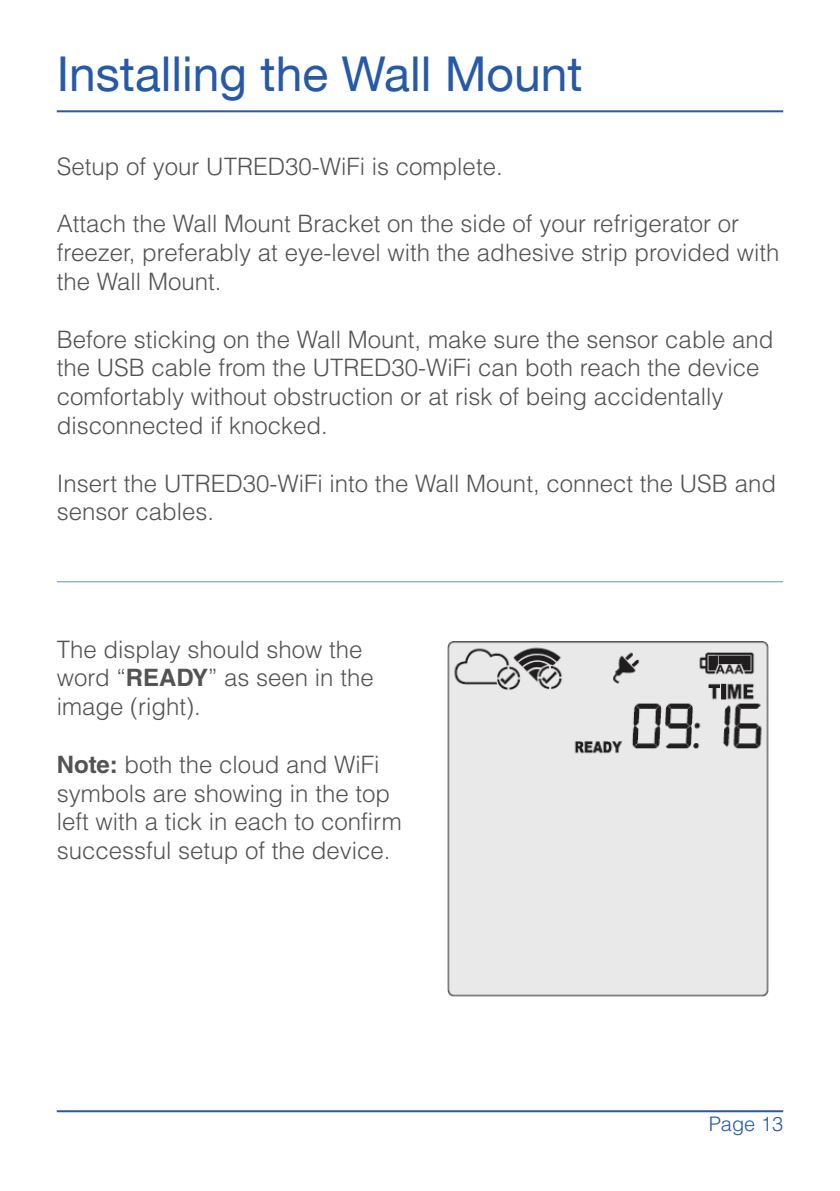
<style>
.page{position:relative;width:840px;height:1191px;background:#fff}
.page>*{position:absolute;margin:0;border:0;box-sizing:border-box;transform-origin:0 0}
.t1{font:48px "Helvetica Neue LT";color:#2659a8}
.t2{font:300 24px/28.8px "Helvetica LT Std";color:#525352}
.t3{font:300 20px "Helvetica LT Std";color:#2659a8}
.s1{font-weight:700}
</style>
<div class="page">
<hr style="left:57px;top:1110px;width:725px;height:2px;background:#2659a8">
<hr style="left:57px;top:110px;width:725px;height:2px;background:#2659a8">
<hr style="left:57px;top:581px;width:725px;height:1px;background:#638fca">
<img style="left:447px;top:641px;width:322px;height:356px">
<h1 class="t1" style="left:57px;top:55px;width:527px">Installing the Wall Mount</h1>
<p class="t2" style="left:57px;top:154px;width:447px">Setup of your UTRED30-WiFi is complete.</p>
<p class="t2" style="left:57px;top:211px;width:724px">Attach the Wall Mount Bracket on the side of your refrigerator or freezer, preferably at eye-level with the adhesive strip provided with the Wall Mount.</p>
<p class="t2" style="left:57px;top:327px;width:717px">Before sticking on the Wall Mount, make sure the sensor cable and the USB cable from the UTRED30-WiFi can both reach the device comfortably without obstruction or at risk of being accidentally disconnected if knocked.</p>
<p class="t2" style="left:57px;top:471px;width:720px">Insert the UTRED30-WiFi into the Wall Mount, connect the USB and sensor cables.</p>
<p class="t2" style="left:57px;top:637px;width:318px">The display should show the word “<span class="s1">READY</span>” as seen in the image (right).</p>
<p class="t2" style="left:57px;top:752px;width:346px"><span class="s1">Note:</span> both the cloud and WiFi symbols are showing in the top left with a tick in each to confirm successful setup of the device.</p>
<p class="t3" style="left:708px;top:1115px;width:76px">Page 13</p>
</div>
